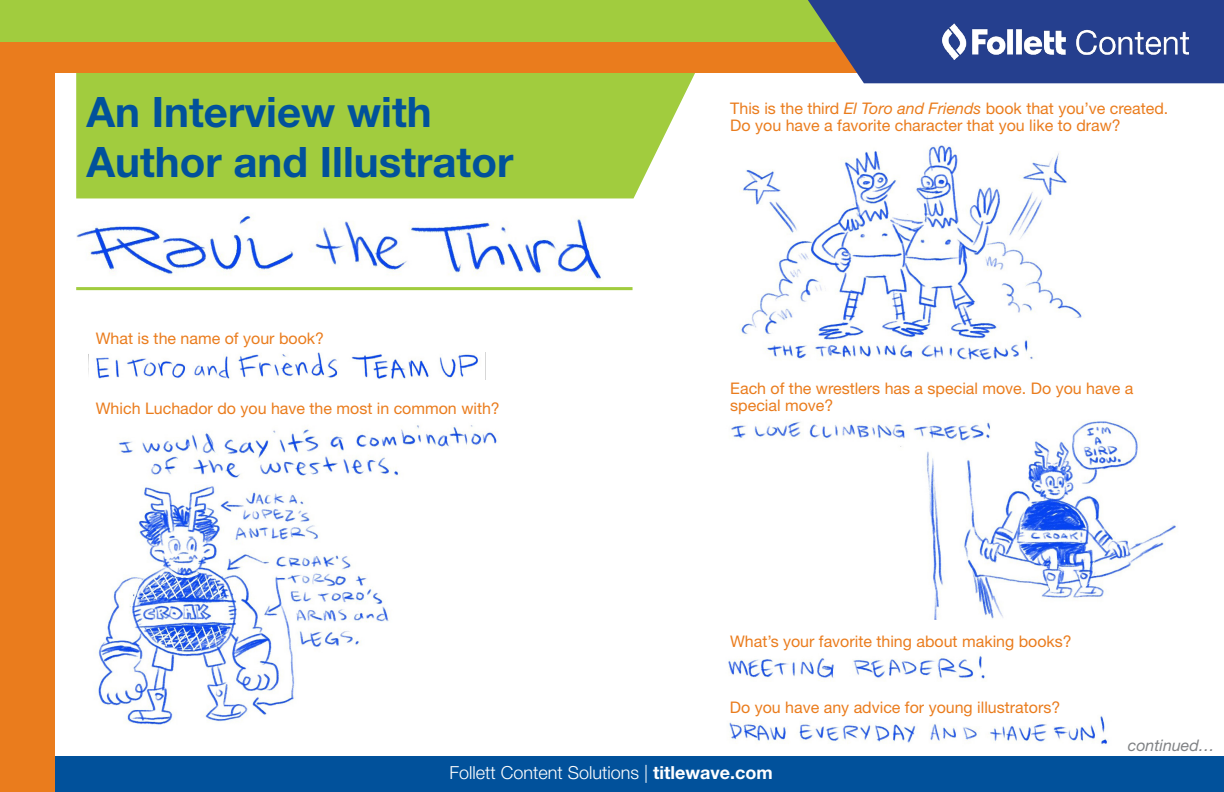
<style>
.page{position:relative;width:1224px;height:792px;background:#fff}
.page>*{position:absolute;margin:0;border:0;box-sizing:border-box;transform-origin:0 0}
.Annotation{font:700 42px/50.4px "Helvetica Neue LT Std";color:#01519b}
.t1{font:300 18px "Helvetica Neue LT Std";color:#fff}
.t2{font:16px/17px "Helvetica Neue LT Std";color:#ea7c1d}
.Annotation-2{font:italic 16px "Helvetica Neue LT Std";color:#808285}
.s1{font-style:italic}
.s2{font-weight:700}
</style>
<div class="page">
<img style="left:728px;top:716px;width:380px;height:28px">
<div style="left:0;top:756px;width:1224px;height:36px;background:#01519b"></div>
<div style="left:76px;top:73px;width:619px;height:125px;background:#a1cc3e"></div>
<div style="left:0;top:25px;width:55px;height:767px;background:#ea7c1d"></div>
<div style="left:0;top:0;width:1224px;height:73px;background:#ea7c1d"></div>
<img style="left:739px;top:145px;width:343px;height:215px">
<div style="left:0;top:0;width:1224px;height:42px;background:#a1cc3e"></div>
<svg style="left:808px;top:0;width:416px;height:83px;background:#354989"></svg>
<div style="left:76px;top:287px;width:557px;height:3px;border:2px solid #a1cc3e"></div>
<img style="left:88px;top:353px;width:398px;height:27px">
<img style="left:98px;top:425px;width:399px;height:300px">
<img style="left:731px;top:421px;width:445px;height:198px">
<img style="left:76px;top:214px;width:525px;height:67px">
<img style="left:728px;top:656px;width:258px;height:24px">
<img style="left:943px;top:24px;width:245px;height:35px">
<p class="Annotation" style="left:86px;top:85px;width:428px">An Interview with<br>Author and Illustrator</p>
<p class="t2" style="left:96px;top:330px;width:230px">What is the name of your book?</p>
<p class="t2" style="left:96px;top:400px;width:405px">Which Luchador do you have the most in common with?</p>
<p class="t2" style="left:730px;top:99px;width:440px">This is the third <span class="s1">El Toro and Friends</span> book that you’ve created.<br>Do you have a favorite character that you like to draw?</p>
<p class="t2" style="left:730px;top:379px;width:405px">Each of the wrestlers has a special move. Do you have a special move?</p>
<p class="t2" style="left:730px;top:633px;width:343px">What’s your favorite thing about making books?</p>
<p class="t2" style="left:730px;top:698px;width:332px">Do you have any advice for young illustrators?</p>
<p class="Annotation-2" style="left:1128px;top:735px;width:89px">continued…</p>
<p class="t1" style="left:450px;top:762px;width:325px">Follett Content Solutions | <span class="s2">titlewave.com</span></p>
</div>
